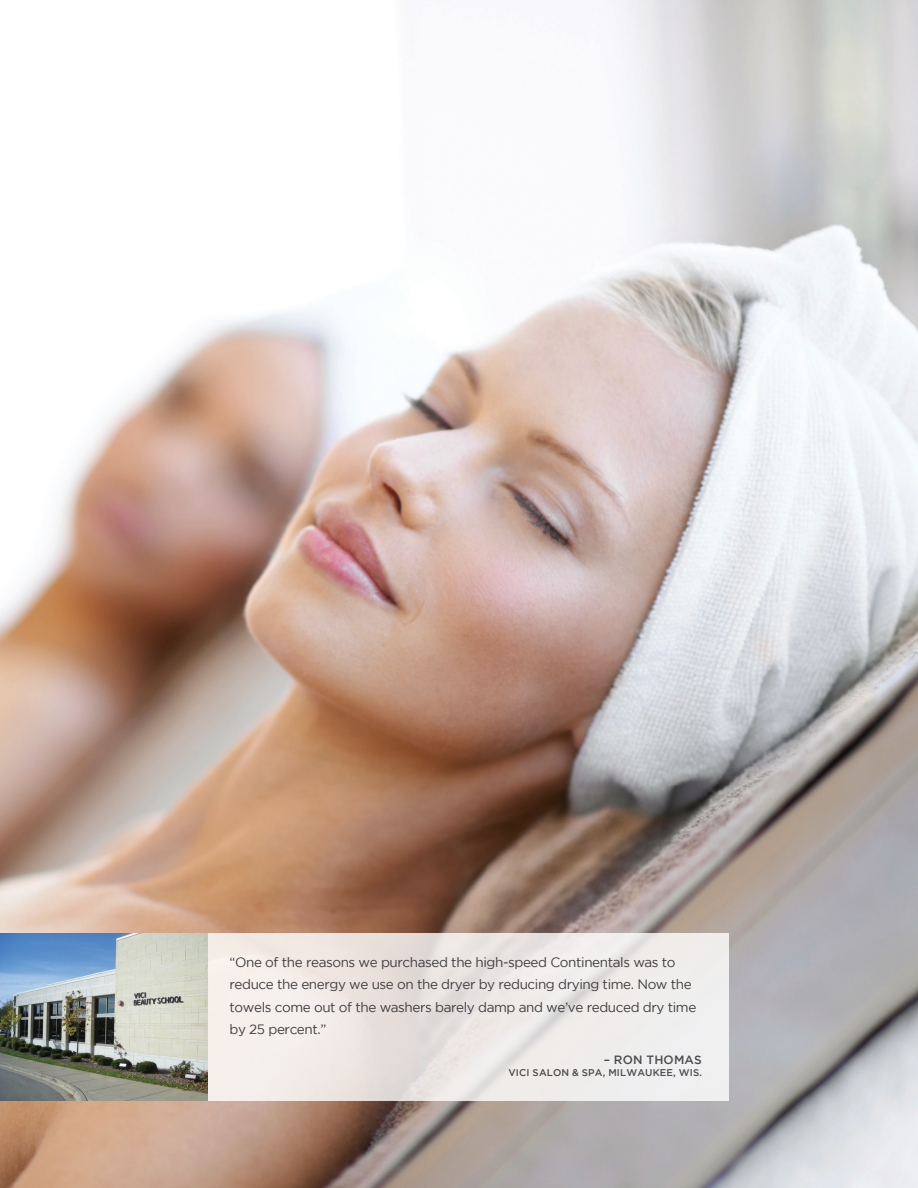
<style>
.page{position:relative;width:918px;height:1188px;background:#fff}
.page>*{position:absolute;margin:0;border:0;box-sizing:border-box;transform-origin:0 0}
.t1{font:13.5px/22.5px "Gotham";letter-spacing:-.03em;color:#3e3e3f}
.Person_Location{font:500 12px "Gotham";letter-spacing:.015em;color:#4b4c4d}
.Person_Location-2{font:500 9.75px "Gotham";letter-spacing:.015em;color:#4b4c4d}
</style>
<div class="page">
<img style="left:0;top:0;width:918px;height:1188px">
<svg style="left:208px;top:933px;width:521px;height:167px;background:#ede8e6"></svg>
<img style="left:0;top:933px;width:208px;height:167px">
<p class="t1" style="left:230px;top:951px;width:468px">“One of the reasons we purchased the high-speed Continentals was to reduce the energy we use on the dryer by reducing drying time. Now the towels come out of the washers barely damp and we’ve reduced dry time by 25 percent.”</p>
<p class="Person_Location" style="left:604px;top:1053px;width:99px">– RON THOMAS</p>
<p class="Person_Location-2" style="left:509px;top:1067px;width:195px">VICI SALON &amp; SPA, MILWAUKEE, WIS.</p>
</div>
